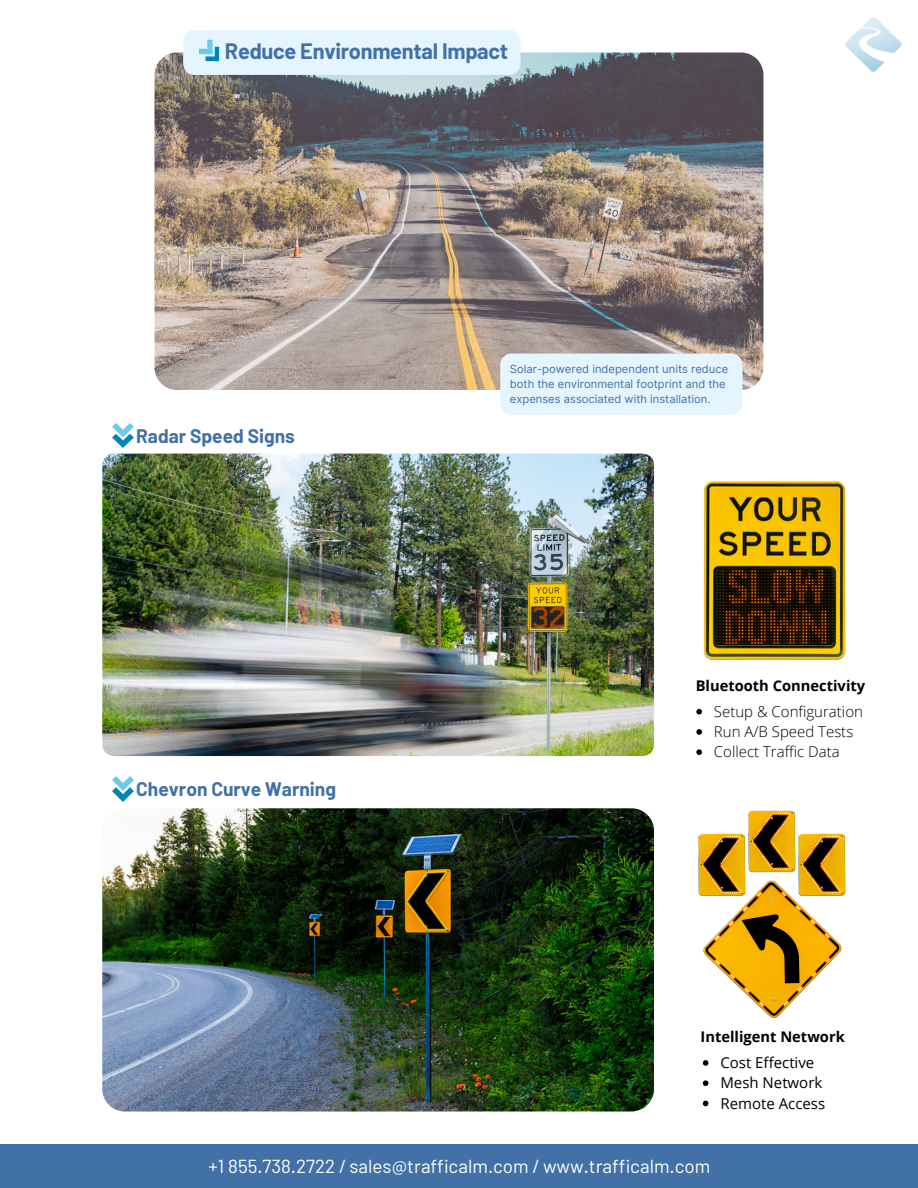
<style>
.page{position:relative;width:918px;height:1188px;background:#fff}
.page>*{position:absolute;margin:0;border:0;box-sizing:border-box;transform-origin:0 0}
.t1{font:700 21.75px "Barlow";letter-spacing:-.015em;color:#4171a6}
.t2{font:700 19.2px "Barlow";color:#4171a6}
.t3{font:18.9px "Barlow";color:#fff}
.t4{font:300 15px "Open Sans";color:#000}
.t5{font:15px "Open Sans";color:#000}
.t6{font:700 14.7px "Open Sans";color:#000}
.t7{font:11.25px/15px "Inter";color:#4171a6}
</style>
<div class="page">
<div style="left:0;top:1145px;width:918px;height:43px;background:#4171a6"></div>
<img style="left:155px;top:52px;width:608px;height:338px;border-radius:22px">
<div style="left:183px;top:30px;width:337px;height:45px;background:#e5f5ff"></div>
<img style="left:199px;top:40px;width:20px;height:21px">
<div style="left:500px;top:354px;width:243px;height:61px;background:#e5f5ff;border-radius:11px"></div>
<img style="left:102px;top:808px;width:552px;height:304px;border-radius:22px">
<img style="left:113px;top:776px;width:20px;height:25px">
<img style="left:703px;top:481px;width:143px;height:179px">
<svg style="left:696px;top:709px;width:6px;height:6px"></svg>
<svg style="left:696px;top:729px;width:6px;height:6px"></svg>
<svg style="left:696px;top:749px;width:6px;height:6px"></svg>
<svg style="left:703px;top:1060px;width:5px;height:6px"></svg>
<svg style="left:703px;top:1080px;width:5px;height:6px"></svg>
<svg style="left:703px;top:1101px;width:5px;height:5px"></svg>
<img style="left:748px;top:810px;width:47px;height:63px">
<img style="left:774px;top:818px;width:72px;height:55px">
<img style="left:698px;top:818px;width:73px;height:55px">
<img style="left:698px;top:873px;width:148px;height:145px">
<img style="left:102px;top:454px;width:552px;height:302px;border-radius:11px">
<img style="left:113px;top:423px;width:21px;height:24px">
<img style="left:845px;top:18px;width:57px;height:54px">
<p class="t1" style="left:225px;top:37px;width:285px">Reduce Environmental Impact</p>
<p class="t2" style="left:136px;top:424px;width:160px">Radar Speed Signs</p>
<h4 class="t2" style="left:136px;top:777px;width:201px">Chevron Curve Warning</h4>
<p class="t7" style="left:510px;top:361px;width:220px">Solar-powered independent units reduce both the environmental footprint and the expenses associated with installation.</p>
<p class="t6" style="left:696px;top:675px;width:171px">Bluetooth Connectivity</p>
<p class="t4" style="left:714px;top:701px;width:150px">Setup &amp; Configuration</p>
<p class="t4" style="left:714px;top:721px;width:141px">Run A/B Speed Tests</p>
<h2 class="t4" style="left:714px;top:741px;width:127px">Collect Traffic Data</h2>
<p class="t6" style="left:701px;top:1027px;width:146px">Intelligent Network</p>
<p class="t5" style="left:720px;top:1052px;width:95px">Cost Effective</p>
<p class="t5" style="left:720px;top:1072px;width:103px">Mesh Network</p>
<p class="t5" style="left:720px;top:1092px;width:106px">Remote Access</p>
<p class="t3" style="left:209px;top:1154px;width:503px">+1 855.738.2722 / sales@trafficalm.com / www.trafficalm.com</p>
</div>
